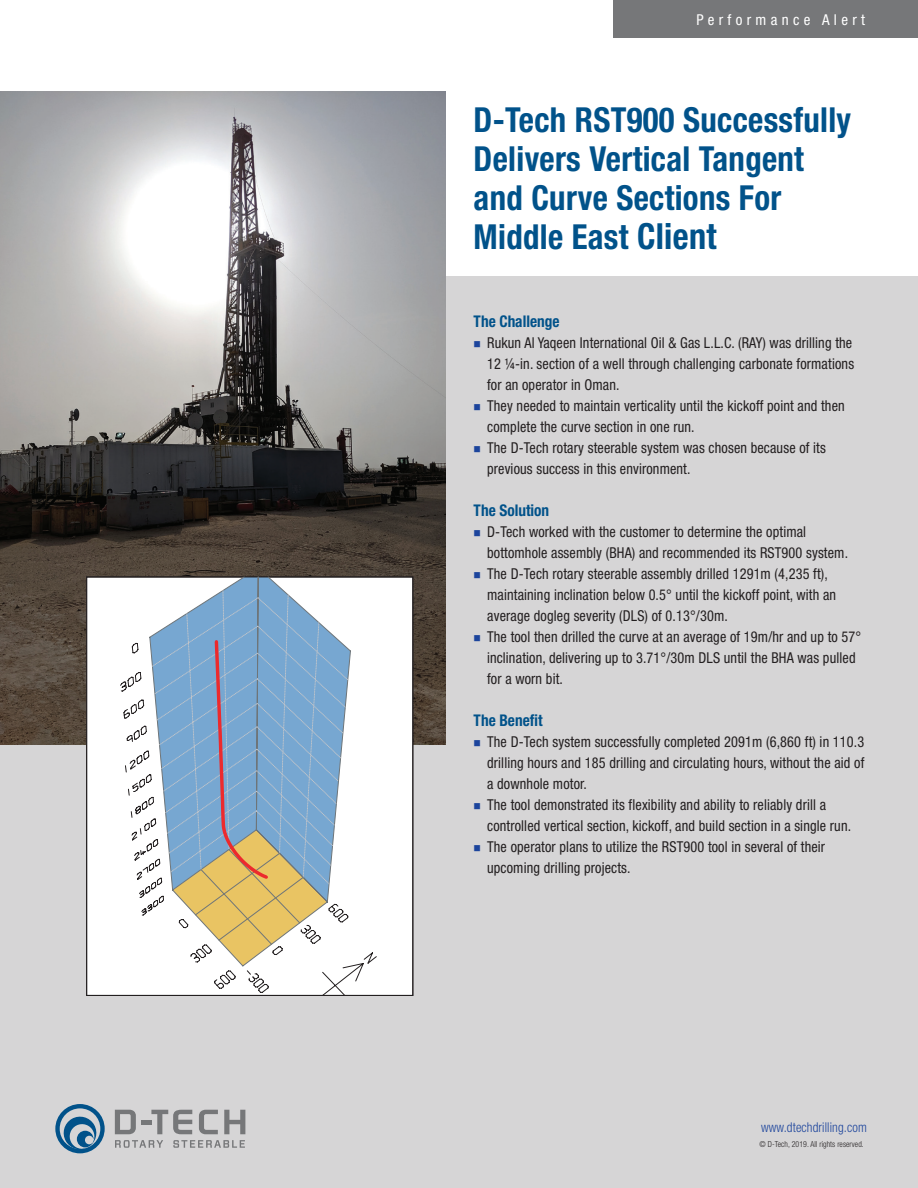
<style>
.page{position:relative;width:918px;height:1188px;background:#fff}
.page>*{position:absolute;margin:0;border:0;box-sizing:border-box;transform-origin:0 0}
.t1{font:700 condensed 34.5px/39px "Helvetica Neue LT Pro";letter-spacing:.01em;color:#01528a;scale:.95 1}
.t2{font:700 condensed 16.2px "Helvetica Neue LT Pro";color:#01528a;scale:.95 1}
.t3{font:condensed 15px/21px "Helvetica Neue LT Pro";letter-spacing:.01em;color:#231f20;scale:.95 1}
.t4{font:condensed 15px "Helvetica Neue LT Pro";letter-spacing:.29em;color:#fff}
.t5{font:300 condensed 13.5px "Helvetica Neue LT Pro";letter-spacing:.01em;color:#1c449c;scale:.95 1}
.t6{font:300 condensed 8.25px "Helvetica Neue LT Pro";letter-spacing:.01em;color:#231f20;scale:.95 1}
.s1{font-size:36px}
</style>
<div class="page">
<div style="left:614px;top:0;width:304px;height:38px;background:#767779"></div>
<div style="left:0;top:276px;width:918px;height:912px;background:#d6d5d6"></div>
<img style="left:0;top:91px;width:446px;height:654px">
<div style="left:87px;top:577px;width:326px;height:419px;background:#fff"></div>
<svg style="left:149px;top:576px;width:202px;height:14px"></svg>
<svg style="left:125px;top:590px;width:252px;height:406px"></svg>
<svg style="left:55px;top:1104px;width:50px;height:49px"></svg>
<svg style="left:115px;top:1110px;width:21px;height:24px"></svg>
<svg style="left:151px;top:1110px;width:41px;height:24px"></svg>
<svg style="left:199px;top:1110px;width:19px;height:24px"></svg>
<svg style="left:224px;top:1110px;width:21px;height:24px"></svg>
<hr style="left:141px;top:1120px;width:10px;height:4px;background:#767779">
<svg style="left:115px;top:1140px;width:48px;height:8px"></svg>
<svg style="left:173px;top:1140px;width:72px;height:8px"></svg>
<p class="t4" style="left:696px;top:11px;width:170px">Performance Alert</p>
<h1 class="t1" style="left:474px;top:101px;width:399px">D-Tech RST900 Successfully<br>Delivers Vertical Tangent and Curve Sections For<br>Middle East <span class="s1">Client</span></h1>
<p class="t2" style="left:474px;top:312px;width:92px">The Challenge</p>
<p class="t3" style="left:487px;top:332px;width:388px">Rukun Al Yaqeen International Oil &amp; Gas L.L.C. (RAY) was drilling the 12 ¼-in. section of a well through challenging carbonate formations for an operator in Oman.<br>They needed to maintain verticality until the kickoff point and then complete the curve section in one run.<br>The D-Tech rotary steerable system was chosen because of its previous success in this environment.</p>
<p class="t2" style="left:474px;top:501px;width:81px">The Solution</p>
<p class="t3" style="left:487px;top:521px;width:395px">D-Tech worked with the customer to determine the optimal bottomhole assembly (BHA) and recommended its RST900 system.<br>The D-Tech rotary steerable assembly drilled 1291m (4,235 ft), maintaining inclination below 0.5° until the kickoff point, with an average dogleg severity (DLS) of 0.13°/30m.<br>The tool then drilled the curve at an average of 19m/hr and up to 57° inclination, delivering up to 3.71°/30m DLS until the BHA was pulled for a worn bit.</p>
<p class="t2" style="left:474px;top:711px;width:74px">The Benefit</p>
<p class="t3" style="left:487px;top:731px;width:399px">The D-Tech system successfully completed 2091m (6,860 ft) in 110.3 drilling hours and 185 drilling and circulating hours, without the aid of a downhole motor.<br>The tool demonstrated its flexibility and ability to reliably drill a controlled vertical section, kickoff, and build section in a single run.<br>The operator plans to utilize the RST900 tool in several of their upcoming drilling projects.</p>
<p class="t5" style="left:761px;top:1119px;width:113px">www.dtechdrilling.com</p>
<p class="t6" style="left:760px;top:1139px;width:111px">© D-Tech, 2019. All rights reserved.</p>
</div>
